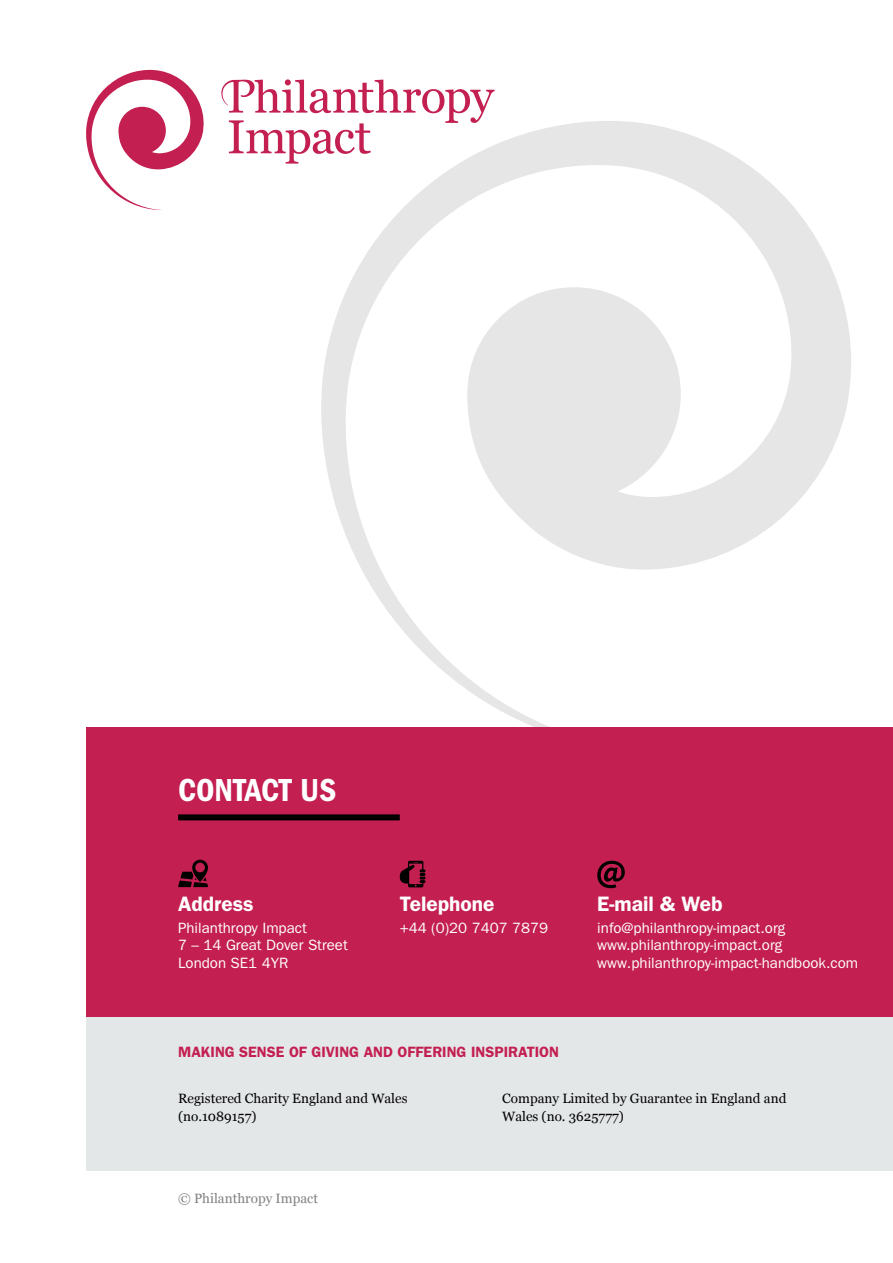
<style>
.page{position:relative;width:893px;height:1263px;background:#fff}
.page>*{position:absolute;margin:0;border:0;box-sizing:border-box;transform-origin:0 0}
.t1{font:33px "ITC Franklin Gothic Std Dm Cd";color:#fff}
.t2{font:600 21px "ITC Franklin Gothic Std";color:#fff}
.t3{font:15px/18px "ITC Franklin Gothic Std";color:#fff}
.t4{font:600 15px "ITC Franklin Gothic Std";color:#c31f51}
.t5{font:13.5px/18px "Georgia";color:#000}
.t6{font:13.5px "Georgia";color:#808184}
</style>
<div class="page">
<svg style="left:321px;top:121px;width:530px;height:606px"></svg>
<div style="left:86px;top:922px;width:807px;height:249px;background:#e4e7e8"></div>
<div style="left:86px;top:727px;width:807px;height:290px;background:#c31f51"></div>
<div style="left:178px;top:814px;width:222px;height:6px;background:#000"></div>
<svg style="left:400px;top:861px;width:25px;height:26px"></svg>
<svg style="left:178px;top:860px;width:30px;height:27px"></svg>
<svg style="left:597px;top:861px;width:28px;height:27px"></svg>
<svg style="left:86px;top:70px;width:118px;height:140px"></svg>
<svg style="left:221px;top:79px;width:274px;height:85px"></svg>
<h1 class="t1" style="left:178px;top:772px;width:160px">CONTACT US</h1>
<h2 class="t2" style="left:178px;top:891px;width:77px">Address</h2>
<h2 class="t2" style="left:400px;top:891px;width:96px">Telephone</h2>
<h2 class="t2" style="left:597px;top:891px;width:127px">E-mail &amp; Web</h2>
<p class="t3" style="left:178px;top:918px;width:171px">Philanthropy Impact<br>7 – 14 Great Dover Street<br>London SE1 4YR</p>
<p class="t3" style="left:400px;top:918px;width:150px">+44 (0)20 7407 7879</p>
<p class="t3" style="left:597px;top:918px;width:262px">info@philanthropy-impact.org www.philanthropy-impact.org www.philanthropy-impact-handbook.com</p>
<p class="t4" style="left:178px;top:1043px;width:382px">MAKING SENSE OF GIVING AND OFFERING INSPIRATION</p>
<p class="t5" style="left:178px;top:1090px;width:231px">Registered Charity England and Wales (no.1089157)</p>
<p class="t5" style="left:502px;top:1090px;width:286px">Company Limited by Guarantee in England and<br>Wales (no. 3625777)</p>
<p class="t6" style="left:178px;top:1190px;width:141px">© Philanthropy Impact</p>
</div>
